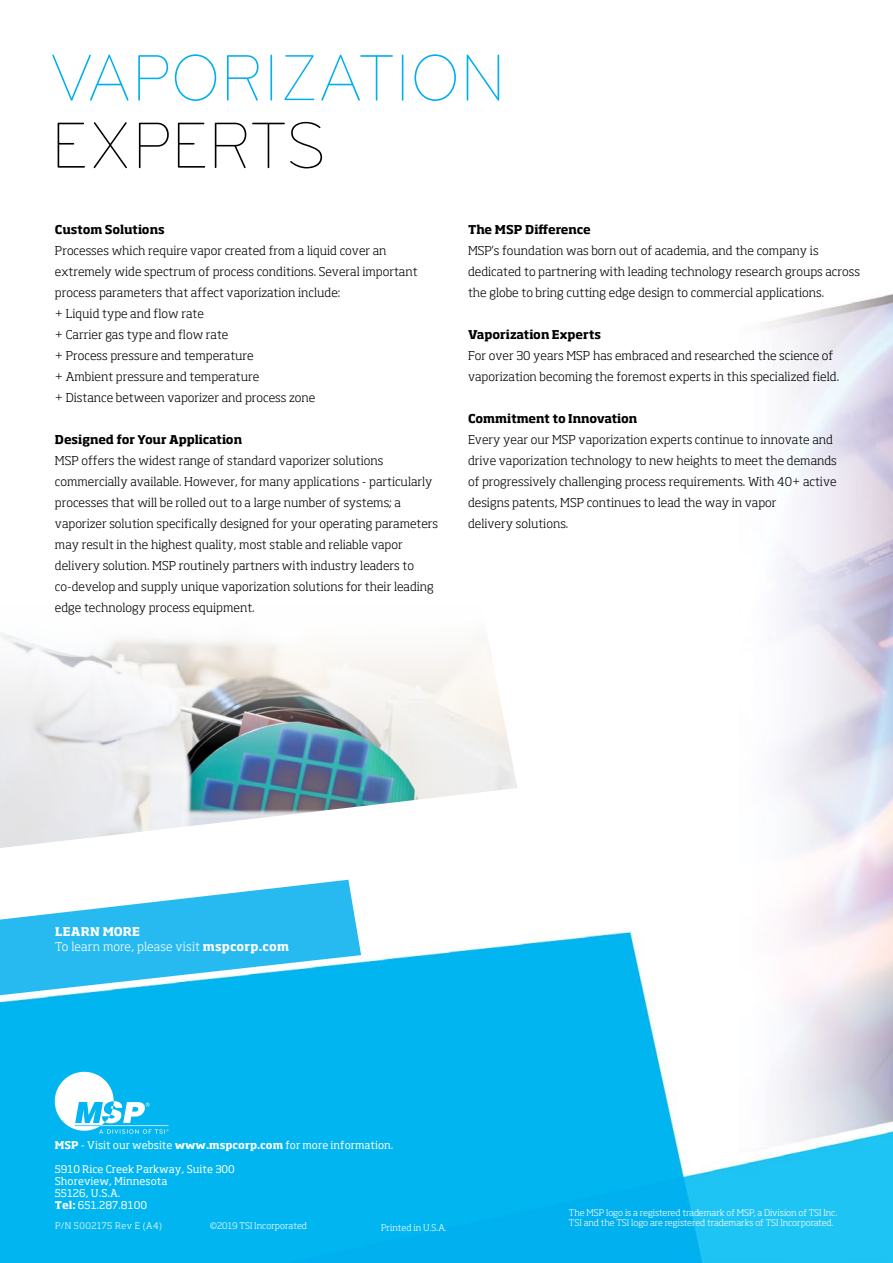
<style>
.page{position:relative;width:893px;height:1263px;background:#fff}
.page>*{position:absolute;margin:0;border:0;box-sizing:border-box;transform-origin:0 0}
.t1{font:300 67.5px "Bryant Pro";color:#00aeef;scale:.93 1}
.t2{font:300 67.5px "Bryant Pro";color:#000;scale:.93 1}
.t3{font:300 12px/21px "Soho Std";color:#000}
.t4{font:700 12px "Soho Std";letter-spacing:-.005em;color:#000}
.t5{font:300 12px/15px "Soho Std";letter-spacing:.015em;color:#fff}
.t6{font:10.5px/12px "Soho Std";color:#fff}
.t7{font:300 9px/10.5px "Soho Std";color:#fff}
.t8{font:300 9px "Soho Std";letter-spacing:.05em;color:#fff}
.s1{font-weight:700}
</style>
<div class="page">
<img style="left:0;top:294px;width:893px;height:969px">
<img style="left:0;top:603px;width:517px;height:248px">
<svg style="left:0;top:880px;width:361px;height:118px"></svg>
<svg style="left:55px;top:1072px;width:114px;height:62px"></svg>
<h1 class="t1" style="left:51px;top:39px;width:490px">VAPORIZATION</h1>
<h1 class="t2" style="left:51px;top:106px;width:297px">EXPERTS</h1>
<p class="t4" style="left:55px;top:222px;width:111px">Custom Solutions</p>
<p class="t3" style="left:55px;top:240px;width:364px">Processes which require vapor created from a liquid cover an extremely wide spectrum of process conditions. Several important process parameters that affect vaporization include:<br>+ Liquid type and flow rate<br>+ Carrier gas type and flow rate<br>+ Process pressure and temperature<br>+ Ambient pressure and temperature<br>+ Distance between vaporizer and process zone</p>
<p class="t4" style="left:55px;top:432px;width:189px">Designed for Your Application</p>
<p class="t3" style="left:55px;top:450px;width:385px">MSP offers the widest range of standard vaporizer solutions commercially available. However, for many applications - particularly processes that will be rolled out to a large number of systems; a vaporizer solution specifically designed for your operating parameters may result in the highest quality, most stable and reliable vapor delivery solution. MSP routinely partners with industry leaders to co-develop and supply unique vaporization solutions for their leading edge technology process equipment.</p>
<p class="t4" style="left:468px;top:222px;width:124px">The MSP Difference</p>
<p class="t3" style="left:468px;top:240px;width:393px">MSP’s foundation was born out of academia, and the company is dedicated to partnering with leading technology research groups across the globe to bring cutting edge design to commercial applications.</p>
<p class="t4" style="left:468px;top:327px;width:135px">Vaporization Experts</p>
<p class="t3" style="left:468px;top:345px;width:373px">For over 30 years MSP has embraced and researched the science of vaporization becoming the foremost experts in this specialized field.</p>
<p class="t4" style="left:468px;top:411px;width:171px">Commitment to Innovation</p>
<p class="t3" style="left:468px;top:429px;width:370px">Every year our MSP vaporization experts continue to innovate and drive vaporization technology to new heights to meet the demands of progressively challenging process requirements. With 40+ active designs patents, MSP continues to lead the way in vapor<br>delivery solutions.</p>
<p class="t5" style="left:55px;top:923px;width:235px"><span class="s1">LEARN MORE<br></span>To learn more, please visit <span class="s1">mspcorp.com</span></p>
<p class="t6" style="left:55px;top:1138px;width:340px"><span class="s1">MSP</span> - Visit our website <span class="s1">www.mspcorp.com</span> for more information.</p>
<p class="t6" style="left:55px;top:1162px;width:182px">5910 Rice Creek Parkway, Suite 300<br>Shoreview, Minnesota<br>55126, U.S.A.<br><span class="s1">Tel:</span> 651.287.8100</p>
<p class="t8" style="left:55px;top:1220px;width:108px">P/N 5002175 Rev E (A4)</p>
<p class="t7" style="left:210px;top:1221px;width:99px">©2019 TSI Incorporated</p>
<p class="t7" style="left:381px;top:1222px;width:67px">Printed in U.S.A.</p>
<p class="t7" style="left:569px;top:1207px;width:270px">The MSP logo is a registered trademark of MSP, a Division of TSI Inc.<br>TSI and the TSI logo are registered trademarks of TSI Incorporated.</p>
</div>
